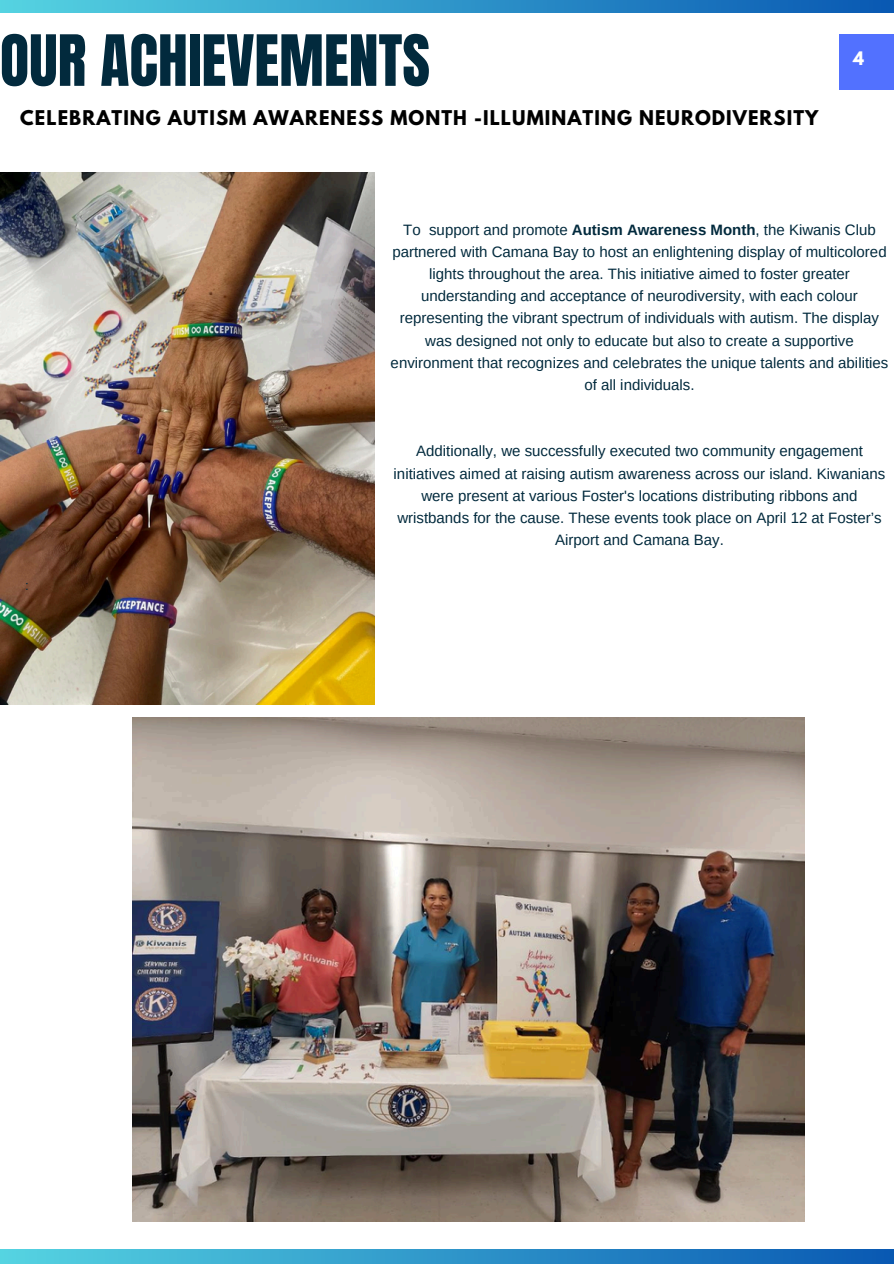
<style>
.page{position:relative;width:894px;height:1264px;background:#fff}
.page>*{position:absolute;margin:0;border:0;box-sizing:border-box;transform-origin:0 0}
.t1{font:60px "Anton";color:#022a3d}
.t2{font:700 18px "League Spartan";letter-spacing:.06em;color:#000}
.t3{font:700 16.5px "League Spartan";color:#fff}
.t4{font:15px/22.2px "Arimo";color:#022a3d;text-align:center}
.t5{font:13.35px "Arimo";color:#022a3d}
.s1{font-weight:700}
</style>
<div class="page">
<svg style="left:0;top:0;width:893px;height:12px;background:#2e95c9"></svg>
<svg style="left:0;top:1249px;width:893px;height:14px;background:#2f96c9"></svg>
<div style="left:839px;top:34px;width:54px;height:55px;background:#5271ff"></div>
<img style="left:0;top:173px;width:375px;height:531px">
<img style="left:132px;top:717px;width:672px;height:504px">
<p class="t1" style="left:0;top:18px;width:431px">OUR ACHIEVEMENTS</p>
<p class="t2" style="left:20px;top:109px;width:799px">CELEBRATING AUTISM AWARENESS MONTH -ILLUMINATING NEURODIVERSITY</p>
<h1 class="t3" style="left:852px;top:51px;width:12px">4</h1>
<p class="t4" style="left:390px;top:218px;width:499px">To support and promote <span class="s1">Autism Awareness Month</span>, the Kiwanis Club partnered with Camana Bay to host an enlightening display of multicolored lights throughout the area. This initiative aimed to foster greater understanding and acceptance of neurodiversity, with each colour representing the vibrant spectrum of individuals with autism. The display was designed not only to educate but also to create a supportive environment that recognizes and celebrates the unique talents and abilities of all individuals.</p>
<p class="t5" style="left:25px;top:578px;width:5px">:</p>
<p class="t4" style="left:393px;top:440px;width:493px">Additionally, we successfully executed two community engagement initiatives aimed at raising autism awareness across our island. Kiwanians were present at various Foster's locations distributing ribbons and wristbands for the cause. These events took place on April 12 at Foster’s Airport and Camana Bay.</p>
</div>
